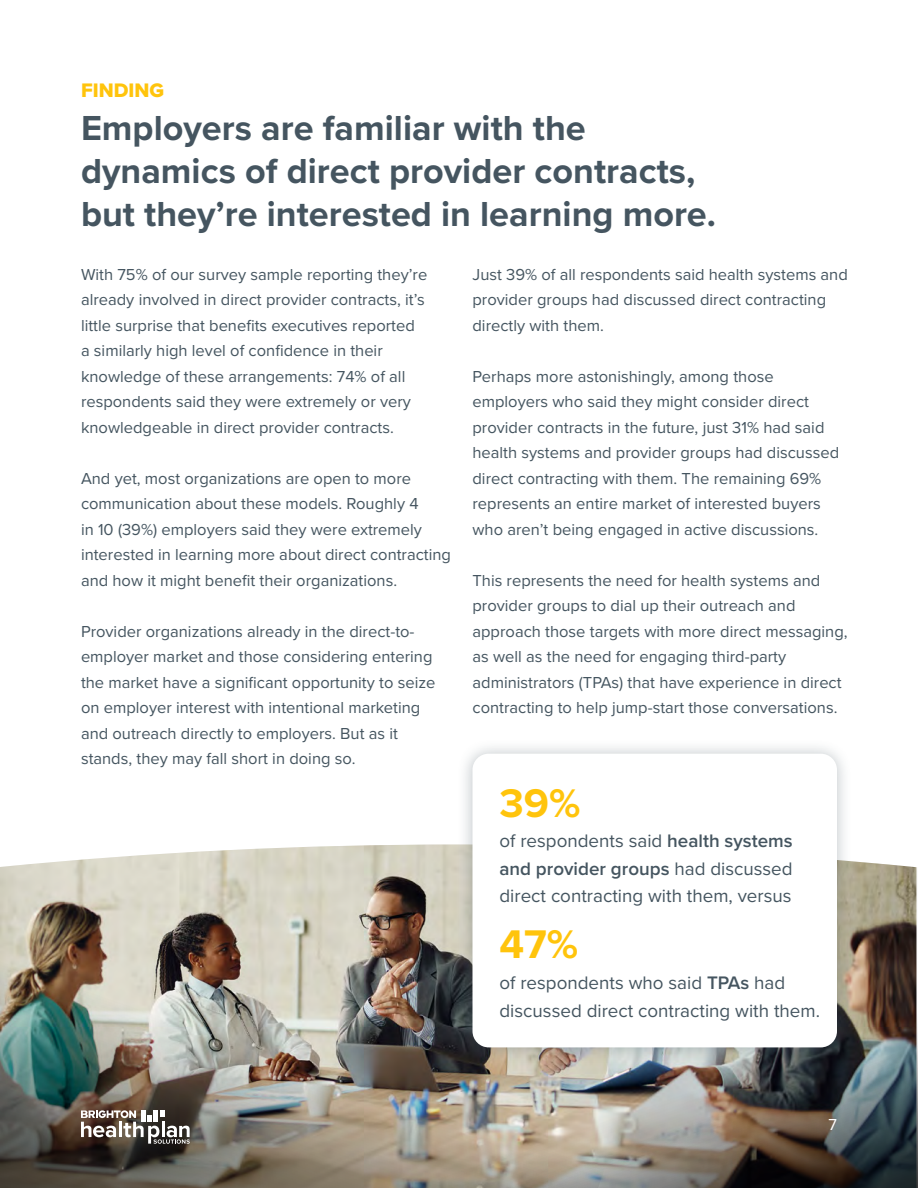
<style>
.page{position:relative;width:918px;height:1188px;background:#fff}
.page>*{position:absolute;margin:0;border:0;box-sizing:border-box;transform-origin:0 0}
.t1{font:700 41.4px "Proxima Nova";color:#ffc40c}
.t2{font:700 36px/43.2px "Proxima Nova";color:#455560}
.t3{font:20.25px "Proxima Nova Extrabld";color:#ffc40c}
.t4{font:18.75px/27.5px "Proxima Nova";color:#455560;text-align:justify}
.t5{font:16.5px/25.5px "Proxima Nova";color:#455560}
.t6{font:16.5px "Proxima Nova";color:#fff}
.s1{font-weight:600}
</style>
<div class="page">
<img style="left:0;top:844px;width:916px;height:98px">
<div style="left:457px;top:738px;width:396px;height:325px;background:#455560;opacity:.35"></div>
<div style="left:472px;top:754px;width:365px;height:293px;background:#fff;border-radius:16px"></div>
<img style="left:0;top:901px;width:473px;height:287px">
<img style="left:345px;top:942px;width:573px;height:246px">
<svg style="left:81px;top:1110px;width:109px;height:34px"></svg>
<p class="t3" style="left:81px;top:75px;width:85px">FINDING</p>
<p class="t2" style="left:81px;top:107px;width:636px">Employers are familiar with the dynamics of direct provider contracts, but they’re interested in learning more.</p>
<p class="t5" style="left:81px;top:262px;width:348px">With 75% of our survey sample reporting they’re already involved in direct provider contracts, it’s little surprise that benefits executives reported a similarly high level of confidence in their knowledge of these arrangements: 74% of all respondents said they were extremely or very knowledgeable in direct provider contracts.</p>
<p class="t5" style="left:81px;top:466px;width:372px">And yet, most organizations are open to more communication about these models. Roughly 4<br>in 10 (39%) employers said they were extremely interested in learning more about direct contracting and how it might benefit their organizations.</p>
<p class="t5" style="left:81px;top:619px;width:356px">Provider organizations already in the direct-to&shy;employer market and those considering entering the market have a significant opportunity to seize on employer interest with intentional marketing and outreach directly to employers. But as it stands, they may fall short in doing so.</p>
<p class="t5" style="left:472px;top:262px;width:377px">Just 39% of all respondents said health systems and provider groups had discussed direct contracting directly with them.</p>
<p class="t5" style="left:472px;top:364px;width:368px">Perhaps more astonishingly, among those employers who said they might consider direct provider contracts in the future, just 31% had said health systems and provider groups had discussed direct contracting with them. The remaining 69% represents an entire market of interested buyers who aren’t being engaged in active discussions.</p>
<p class="t5" style="left:472px;top:568px;width:377px">This represents the need for health systems and provider groups to dial up their outreach and approach those targets with more direct messaging, as well as the need for engaging third-party administrators (TPAs) that have experience in direct contracting to help jump-start those conversations.</p>
<p class="t1" style="left:500px;top:779px;width:82px">39%</p>
<p class="t4" style="left:500px;top:828px;width:295px">of respondents said <span class="s1">health systems and provider groups</span> had discussed direct contracting with them, versus</p>
<p class="t1" style="left:500px;top:919px;width:80px">47%</p>
<p class="t4" style="left:500px;top:970px;width:322px">of respondents who said <span class="s1">TPAs</span> had discussed direct contracting with them.</p>
<p class="t6" style="left:829px;top:1115px;width:10px">7</p>
</div>
